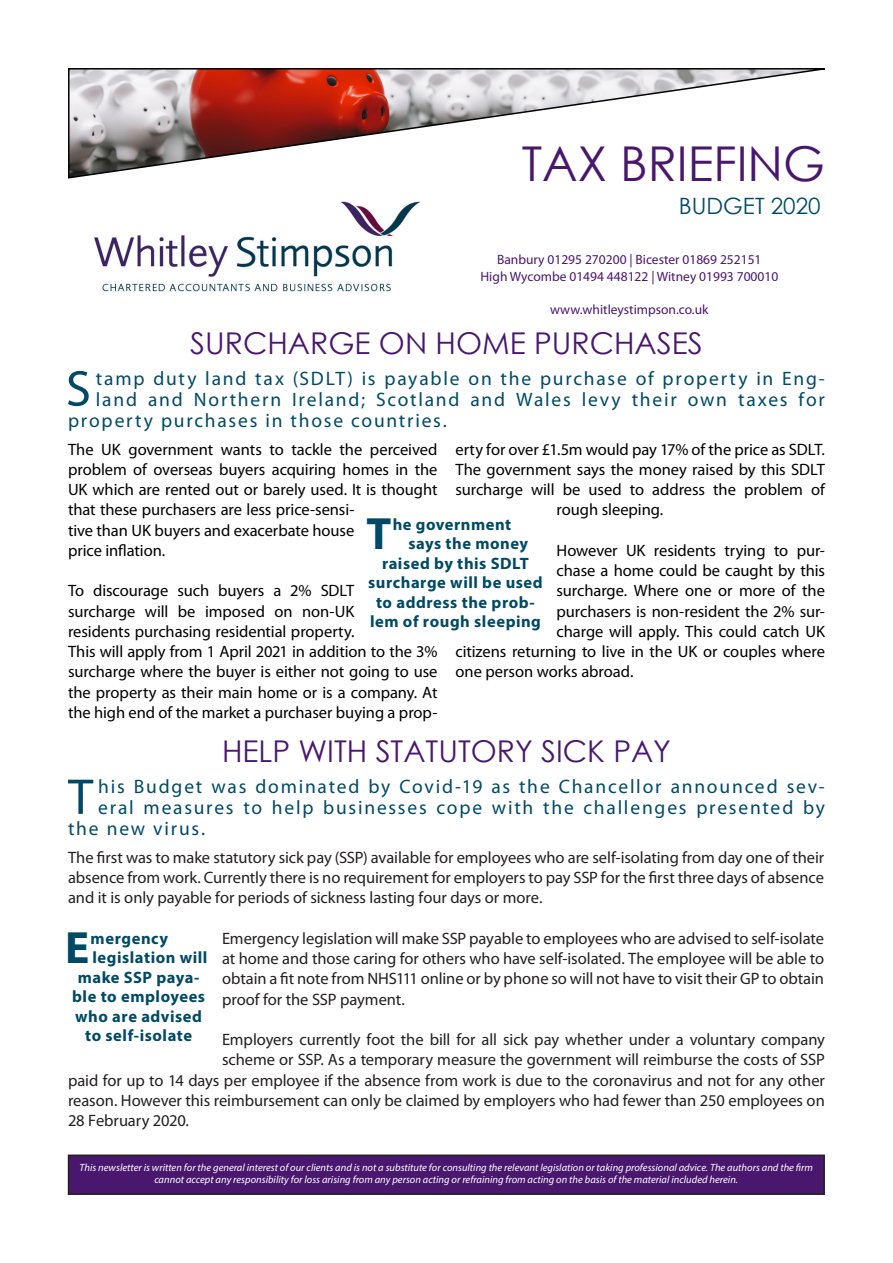
<style>
.page{position:relative;width:893px;height:1263px;background:#fff}
.page>*{position:absolute;margin:0;border:0;box-sizing:border-box;transform-origin:0 0}
.t1{font:50.7px "Myriad Pro";color:#004a65}
.t2{font:48px "Century Gothic";color:#49176e}
.t3{font:700 45.45px "Myriad Pro";color:#004a65}
.t4{font:30px "Century Gothic";color:#49176e}
.t5{font:22.5px "Century Gothic";color:#004a65}
.t6{font:19.5px "Myriad Pro";letter-spacing:.09em;color:#004a65}
.t7{font:16.5px/20.2px "Myriad Pro";letter-spacing:-.005em;color:#000}
.t8{font:16.5px/20.2px "Myriad Pro";letter-spacing:-.005em;color:#231f20;text-align:justify}
.t9{font:700 16.5px "Myriad Pro";letter-spacing:.03em;color:#004a65}
.t10{font:13.5px "Myriad Pro";color:#49176e}
.t11{font:italic 10.5px/12px "Myriad Pro";color:#fff;text-align:center}
</style>
<div class="page">
<svg style="left:68px;top:68px;width:757px;height:111px"></svg>
<div style="left:69px;top:1155px;width:755px;height:39px;background:#49176e"></div>
<div style="left:68px;top:1154px;width:757px;height:41px;border:2px solid #231f20"></div>
<img style="left:94px;top:201px;width:327px;height:91px">
<p class="t2" style="left:522px;top:130px;width:305px">TAX BRIEFING</p>
<p class="t5" style="left:679px;top:190px;width:143px">BUDGET 2020</p>
<p class="t10" style="left:497px;top:251px;width:266px">Banbury 01295 270200 | Bicester 01869 252151</p>
<p class="t10" style="left:480px;top:268px;width:299px">High Wycombe 01494 448122 | Witney 01993 700010</p>
<p class="t10" style="left:550px;top:301px;width:160px">www.whitleystimpson.co.uk</p>
<p class="t4" style="left:190px;top:322px;width:514px">SURCHARGE ON HOME PURCHASES</p>
<p class="t1" style="left:66px;top:357px;width:26px">S</p>
<p class="t6" style="left:96px;top:366px;width:730px">tamp duty land tax (SDLT) is payable on the purchase of property in Eng-</p>
<p class="t6" style="left:96px;top:387px;width:731px">land and Northern Ireland; Scotland and Wales levy their own taxes for</p>
<p class="t6" style="left:68px;top:408px;width:380px">property purchases in those countries.</p>
<p class="t7" style="left:455px;top:439px;width:371px">erty for over £1.5m would pay 17% of the price as SDLT.</p>
<p class="t7" style="left:455px;top:459px;width:371px">The government says the money raised by this SDLT</p>
<p class="t7" style="left:455px;top:479px;width:371px">surcharge will be used to address the problem of</p>
<p class="t7" style="left:557px;top:499px;width:108px">rough sleeping.</p>
<p class="t7" style="left:557px;top:540px;width:270px">However UK residents trying to pur-</p>
<p class="t7" style="left:557px;top:560px;width:270px">chase a home could be caught by this</p>
<p class="t7" style="left:557px;top:580px;width:270px">surcharge. Where one or more of the</p>
<p class="t7" style="left:557px;top:601px;width:270px">purchasers is non-resident the 2% sur-</p>
<p class="t7" style="left:557px;top:621px;width:270px">charge will apply. This could catch UK</p>
<p class="t7" style="left:455px;top:641px;width:371px">citizens returning to live in the UK or couples where</p>
<p class="t7" style="left:455px;top:661px;width:180px">one person works abroad.</p>
<p class="t7" style="left:68px;top:439px;width:371px">The UK government wants to tackle the perceived problem of overseas buyers acquiring homes in the UK which are rented out or barely used. It is thought that these purchasers are less price-sensi-<br>tive than UK buyers and exacerbate house<br>price inflation.</p>
<p class="t7" style="left:68px;top:580px;width:371px">To discourage such buyers a 2% SDLT<br>surcharge will be imposed on non-UK<br>residents purchasing residential property.<br>This will apply from 1 April 2021 in addition to the 3% surcharge where the buyer is either not going to use the property as their main home or is a company. At the high end of the market a purchaser buying a prop-</p>
<p class="t3" style="left:366px;top:504px;width:26px">T</p>
<p class="t9" style="left:393px;top:513px;width:120px">he government</p>
<p class="t9" style="left:408px;top:533px;width:121px">says the money</p>
<p class="t9" style="left:382px;top:552px;width:148px">raised by this SDLT</p>
<p class="t9" style="left:368px;top:572px;width:176px">surcharge will be used</p>
<p class="t9" style="left:376px;top:591px;width:160px">to address the prob-</p>
<p class="t9" style="left:370px;top:611px;width:172px">lem of rough sleeping</p>
<p class="t4" style="left:222px;top:731px;width:451px">HELP WITH STATUTORY SICK PAY</p>
<p class="t1" style="left:68px;top:765px;width:27px">T</p>
<p class="t6" style="left:98px;top:774px;width:728px">his Budget was dominated by Covid-19 as the Chancellor announced sev-</p>
<p class="t6" style="left:98px;top:795px;width:728px">eral measures to help businesses cope with the challenges presented by</p>
<p class="t6" style="left:68px;top:816px;width:139px">the new virus.</p>
<p class="t8" style="left:68px;top:847px;width:758px">The first was to make statutory sick pay (SSP) available for employees who are self-isolating from day one of their absence from work. Currently there is no requirement for employers to pay SSP for the first three days of absence and it is only payable for periods of sickness lasting four days or more.</p>
<p class="t8" style="left:222px;top:928px;width:604px">Emergency legislation will make SSP payable to employees who are advised to self-isolate at home and those caring for others who have self-isolated. The employee will be able to obtain a fit note from NHS111 online or by phone so will not have to visit their GP to obtain proof for the SSP payment.</p>
<p class="t8" style="left:222px;top:1029px;width:604px">Employers currently foot the bill for all sick pay whether under a voluntary company</p>
<p class="t8" style="left:222px;top:1049px;width:604px">scheme or SSP. As a temporary measure the government will reimburse the costs of SSP</p>
<p class="t8" style="left:68px;top:1070px;width:758px">paid for up to 14 days per employee if the absence from work is due to the coronavirus and not for any other</p>
<p class="t8" style="left:68px;top:1090px;width:758px">reason. However this reimbursement can only be claimed by employers who had fewer than 250 employees on</p>
<p class="t8" style="left:68px;top:1110px;width:123px">28 February 2020.</p>
<p class="t3" style="left:65px;top:918px;width:26px">E</p>
<p class="t9" style="left:91px;top:927px;width:79px">mergency</p>
<p class="t9" style="left:92px;top:947px;width:117px">legislation will</p>
<p class="t9" style="left:78px;top:966px;width:123px">make SSP paya-</p>
<p class="t9" style="left:72px;top:986px;width:134px">ble to employees</p>
<p class="t9" style="left:75px;top:1005px;width:128px">who are advised</p>
<p class="t9" style="left:85px;top:1025px;width:108px">to self-isolate</p>
<p class="t11" style="left:80px;top:1161px;width:735px">This newsletter is written for the general interest of our clients and is not a substitute for consulting the relevant legislation or taking professional advice. The authors and the firm cannot accept any responsibility for loss arising from any person acting or refraining from acting on the basis of the material included herein.</p>
</div>
